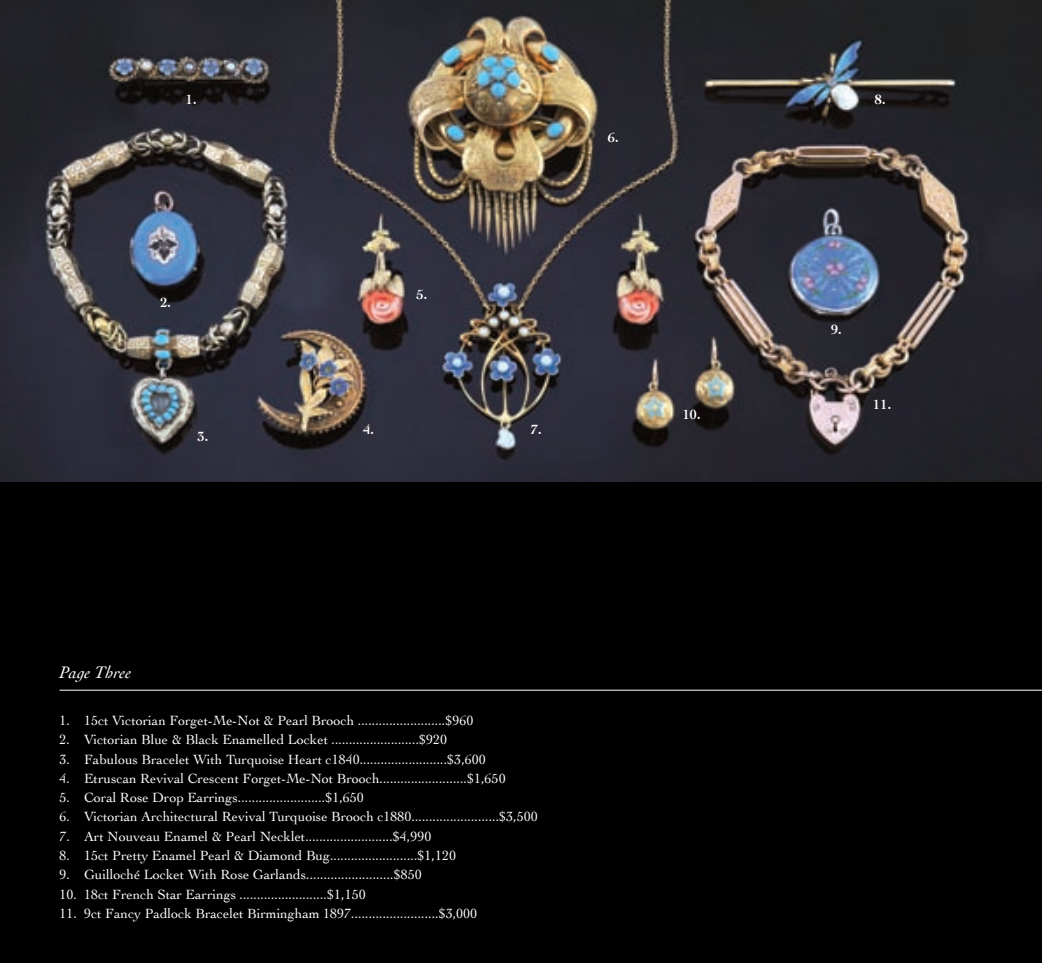
<style>
.page{position:relative;width:1042px;height:963px;background:#fff}
.page>*{position:absolute;margin:0;border:0;box-sizing:border-box;transform-origin:0 0}
.t1{font:italic 17.5px "Cochin";color:#fff}
.t2{font:14px "Cochin";color:#fff}
.t3{font:700 14px "Cochin";color:#fff}
</style>
<div class="page">
<div style="left:0;top:481px;width:1042px;height:481px;background:#000"></div>
<hr style="left:60px;top:689px;width:982px;height:1px;background:#fff">
<img style="left:0;top:0;width:1042px;height:481px">
<p class="t3" style="left:186px;top:91px;width:12px">1.</p>
<p class="t3" style="left:160px;top:294px;width:12px">2.</p>
<p class="t3" style="left:198px;top:428px;width:12px">3.</p>
<p class="t3" style="left:416px;top:286px;width:12px">5.</p>
<p class="t3" style="left:363px;top:421px;width:12px">4.</p>
<p class="t3" style="left:608px;top:129px;width:12px">6.</p>
<p class="t3" style="left:531px;top:421px;width:12px">7.</p>
<p class="t3" style="left:683px;top:406px;width:20px">10.</p>
<p class="t1" style="left:60px;top:662px;width:73px">Page Three</p>
<p class="t2" style="left:60px;top:712px;width:415px">1. 15ct Victorian Forget-Me-Not &amp; Pearl Brooch .........................$960</p>
<p class="t2" style="left:60px;top:731px;width:389px">2. Victorian Blue &amp; Black Enamelled Locket .........................$920</p>
<p class="t2" style="left:60px;top:751px;width:428px">3. Fabulous Bracelet With Turquoise Heart c1840.........................$3,600</p>
<p class="t2" style="left:60px;top:770px;width:448px">4. Etruscan Revival Crescent Forget-Me-Not Brooch.........................$1,650</p>
<p class="t2" style="left:60px;top:789px;width:306px">5. Coral Rose Drop Earrings.........................$1,650</p>
<p class="t2" style="left:60px;top:808px;width:480px">6. Victorian Architectural Revival Turquoise Brooch c1880.........................$3,500</p>
<p class="t2" style="left:60px;top:828px;width:373px">7. Art Nouveau Enamel &amp; Pearl Necklet.........................$4,990</p>
<p class="t2" style="left:60px;top:847px;width:398px">8. 15ct Pretty Enamel Pearl &amp; Diamond Bug.........................$1,120</p>
<p class="t2" style="left:60px;top:866px;width:364px">9. Guilloché Locket With Rose Garlands.........................$850</p>
<p class="t2" style="left:60px;top:885px;width:308px">10. 18ct French Star Earrings .........................$1,150</p>
<p class="t2" style="left:60px;top:905px;width:419px">11. 9ct Fancy Padlock Bracelet Birmingham 1897.........................$3,000</p>
<p class="t3" style="left:875px;top:91px;width:12px">8.</p>
<p class="t3" style="left:831px;top:321px;width:12px">9.</p>
<p class="t3" style="left:873px;top:396px;width:20px">11.</p>
</div>
